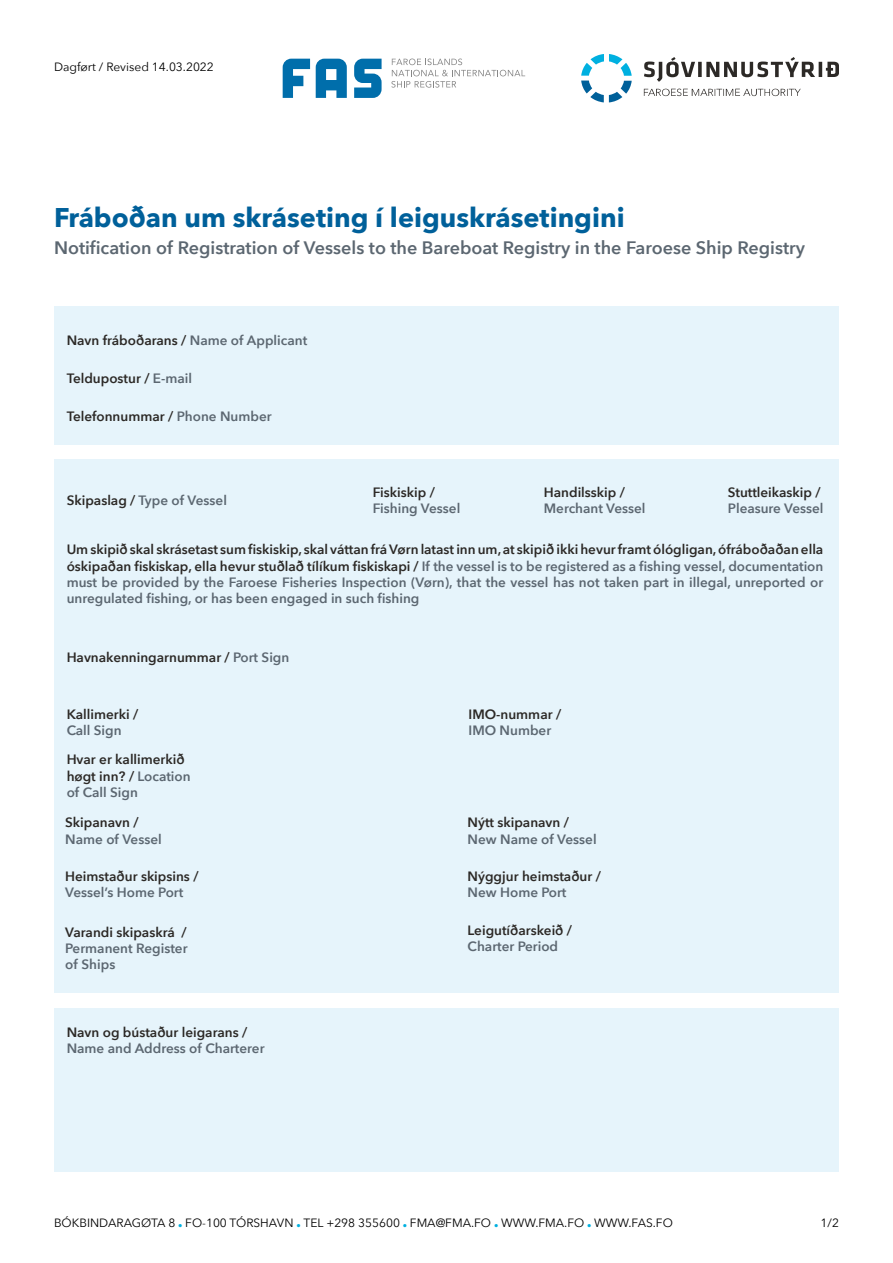
<style>
.page{position:relative;width:893px;height:1263px;background:#fff}
.page>*{position:absolute;margin:0;border:0;box-sizing:border-box;transform-origin:0 0}
.t1{font:700 27px "Avenir Next";color:#00609a}
.t2{font:600 18px "Avenir Next";color:#5c6771}
.t3{font:600 13.5px/16.2px "Avenir Next";color:#5c6771}
.t4{font:600 13.5px/16.2px "Avenir Next";color:#2c2926}
.t5{font:12px "Avenir Next";color:#000}
.s1{color:#5c6771}
.s2{color:#2c2926}
.s3{font-weight:800;color:#00b0e0}
</style>
<div class="page">
<svg style="left:354px;top:59px;width:28px;height:39px"></svg>
<svg style="left:283px;top:59px;width:27px;height:39px"></svg>
<svg style="left:316px;top:59px;width:31px;height:39px"></svg>
<svg style="left:391px;top:59px;width:134px;height:29px"></svg>
<svg style="left:581px;top:54px;width:51px;height:48px"></svg>
<svg style="left:644px;top:57px;width:195px;height:25px"></svg>
<svg style="left:644px;top:89px;width:157px;height:7px"></svg>
<div style="left:54px;top:459px;width:785px;height:534px;background:#e6f4fb"></div>
<div style="left:54px;top:306px;width:785px;height:138px;background:#e6f4fb"></div>
<div style="left:54px;top:1008px;width:785px;height:163px;background:#e6f4fb"></div>
<p class="t5" style="left:54px;top:56px;width:161px">Dagført / Revised 14.03.2022</p>
<h1 class="t1" style="left:54px;top:194px;width:572px">Fráboðan um skráseting í leiguskrásetingini</h1>
<h2 class="t2" style="left:54px;top:232px;width:752px">Notification of Registration of Vessels to the Bareboat Registry in the Faroese Ship Registry</h2>
<p class="t4" style="left:67px;top:332px;width:242px">Navn fráboðarans / <span class="s1">Name of Applicant</span></p>
<p class="t4" style="left:67px;top:370px;width:127px">Teldupostur / <span class="s1">E-mail</span></p>
<p class="t4" style="left:67px;top:408px;width:207px">Telefonnummar / <span class="s1">Phone Number</span></p>
<p class="t3" style="left:67px;top:492px;width:162px"><span class="s2">Skipaslag /</span> Type of Vessel</p>
<p class="t4" style="left:373px;top:484px;width:64px">Fiskiskip /</p>
<p class="t3" style="left:373px;top:500px;width:89px">Fishing Vessel</p>
<p class="t4" style="left:544px;top:484px;width:83px">Handilsskip /</p>
<p class="t3" style="left:544px;top:500px;width:103px">Merchant Vessel</p>
<p class="t4" style="left:728px;top:484px;width:94px">Stuttleikaskip /</p>
<p class="t3" style="left:728px;top:500px;width:97px">Pleasure Vessel</p>
<p class="t3" style="left:67px;top:541px;width:758px;text-align:justify"><span class="s2">Um skipið skal skrásetast sum fiskiskip, skal váttan frá Vørn latast inn um, at skipið ikki hevur framt ólógligan, ófráboðaðan ella óskipaðan fiskiskap, ella hevur stuðlað tílíkum fiskiskapi /</span> If the vessel is to be registered as a fishing vessel, documentation must be provided by the Faroese Fisheries Inspection (Vørn), that the vessel has not taken part in illegal, unreported or unregulated fishing, or has been engaged in such fishing</p>
<p class="t4" style="left:67px;top:649px;width:224px">Havnakenningarnummar / <span class="s1">Port Sign</span></p>
<p class="t4" style="left:67px;top:705px;width:73px">Kallimerki /</p>
<p class="t3" style="left:67px;top:722px;width:56px">Call Sign</p>
<p class="t4" style="left:67px;top:751px;width:126px">Hvar er kallimerkið høgt inn? / <span class="s1">Location of Call Sign</span></p>
<p class="t4" style="left:65px;top:814px;width:75px">Skipanavn /</p>
<p class="t3" style="left:65px;top:830px;width:98px">Name of Vessel</p>
<p class="t4" style="left:65px;top:868px;width:135px">Heimstaður skipsins /</p>
<p class="t3" style="left:65px;top:884px;width:120px">Vessel’s Home Port</p>
<p class="t4" style="left:65px;top:924px;width:123px">Varandi skipaskrá /</p>
<p class="t3" style="left:65px;top:940px;width:124px">Permanent Register of Ships</p>
<p class="t4" style="left:67px;top:1024px;width:182px">Navn og bústaður leigarans /</p>
<p class="t3" style="left:67px;top:1040px;width:199px">Name and Address of Charterer</p>
<p class="t4" style="left:469px;top:705px;width:94px">IMO-nummar /</p>
<p class="t3" style="left:469px;top:722px;width:84px">IMO Number</p>
<p class="t4" style="left:468px;top:814px;width:103px">Nýtt skipanavn /</p>
<p class="t3" style="left:468px;top:830px;width:131px">New Name of Vessel</p>
<p class="t4" style="left:468px;top:868px;width:135px">Nýggjur heimstaður /</p>
<p class="t3" style="left:468px;top:884px;width:100px">New Home Port</p>
<p class="t4" style="left:468px;top:921px;width:106px">Leigutíðarskeið /</p>
<p class="t3" style="left:468px;top:937px;width:92px">Charter Period</p>
<p class="t5" style="left:54px;top:1212px;width:620px">BÓKBINDARAGØTA 8 <span class="s3">.</span> FO-100 TÓRSHAVN <span class="s3">.</span> TEL +298 355600 <span class="s3">.</span> FMA@FMA.FO <span class="s3">.</span> WWW.FMA.FO <span class="s3">.</span> WWW.FAS.FO</p>
<p class="t5" style="left:821px;top:1212px;width:20px">1/2</p>
</div>
